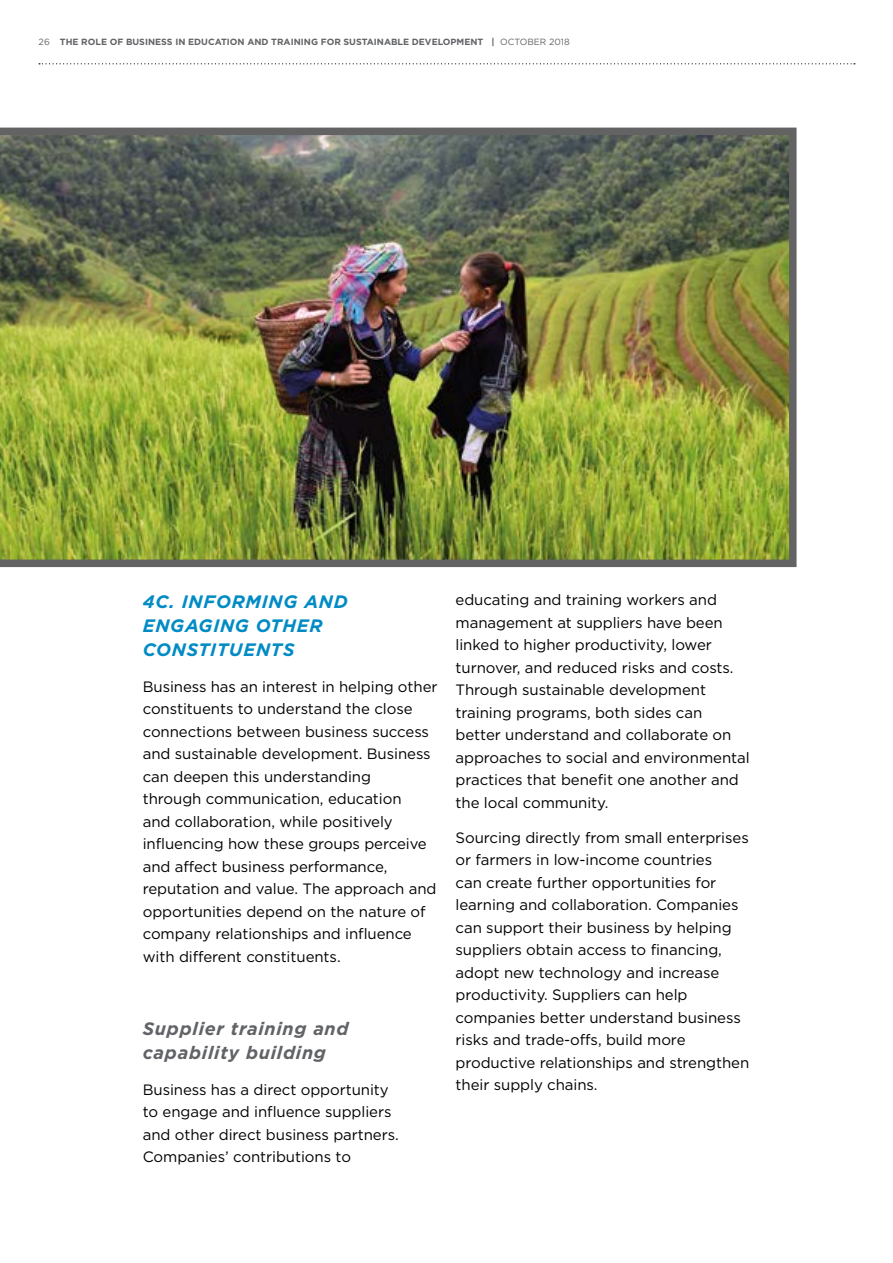
<style>
.page{position:relative;width:893px;height:1263px;background:#fff}
.page>*{position:absolute;margin:0;border:0;box-sizing:border-box;transform-origin:0 0}
.t1{font:italic 700 18px/24px "Gotham";letter-spacing:.04em;color:#008bc5}
.t2{font:italic 700 18px/24px "Gotham";letter-spacing:.04em;color:#616366}
.t3{font:15px/22.5px "Gotham";letter-spacing:-.005em;color:#000}
.t4{font:700 9px "Gotham";color:#616366}
.s1{font-weight:400}
</style>
<div class="page">
<svg style="left:39px;top:63px;width:816px;height:1px"></svg>
<img style="left:0;top:128px;width:796px;height:439px">
<p class="t4" style="left:39px;top:36px;width:533px"><span class="s1">26</span> THE ROLE OF BUSINESS IN EDUCATION AND TRAINING FOR SUSTAINABLE DEVELOPMENT | <span class="s1">OCTOBER 2018</span></p>
<p class="t1" style="left:143px;top:590px;width:206px">4C. INFORMING AND<br>ENGAGING OTHER<br>CONSTITUENTS</p>
<p class="t3" style="left:143px;top:675px;width:296px">Business has an interest in helping other constituents to understand the close connections between business success and sustainable development. Business can deepen this understanding<br>through communication, education<br>and collaboration, while positively influencing how these groups perceive and affect business performance, reputation and value. The approach and opportunities depend on the nature of company relationships and influence with different constituents.</p>
<p class="t2" style="left:143px;top:1017px;width:207px">Supplier training and capability building</p>
<p class="t3" style="left:143px;top:1078px;width:258px">Business has a direct opportunity to engage and influence suppliers and other direct business partners.<br>Companies’ contributions to</p>
<p class="t3" style="left:456px;top:588px;width:296px">educating and training workers and management at suppliers have been linked to higher productivity, lower turnover, and reduced risks and costs.<br>Through sustainable development training programs, both sides can better understand and collaborate on approaches to social and environmental practices that benefit one another and the local community.</p>
<p class="t3" style="left:456px;top:826px;width:295px">Sourcing directly from small enterprises or farmers in low-income countries<br>can create further opportunities for learning and collaboration. Companies can support their business by helping suppliers obtain access to financing, adopt new technology and increase productivity. Suppliers can help companies better understand business risks and trade-offs, build more productive relationships and strengthen their supply chains.</p>
</div>
